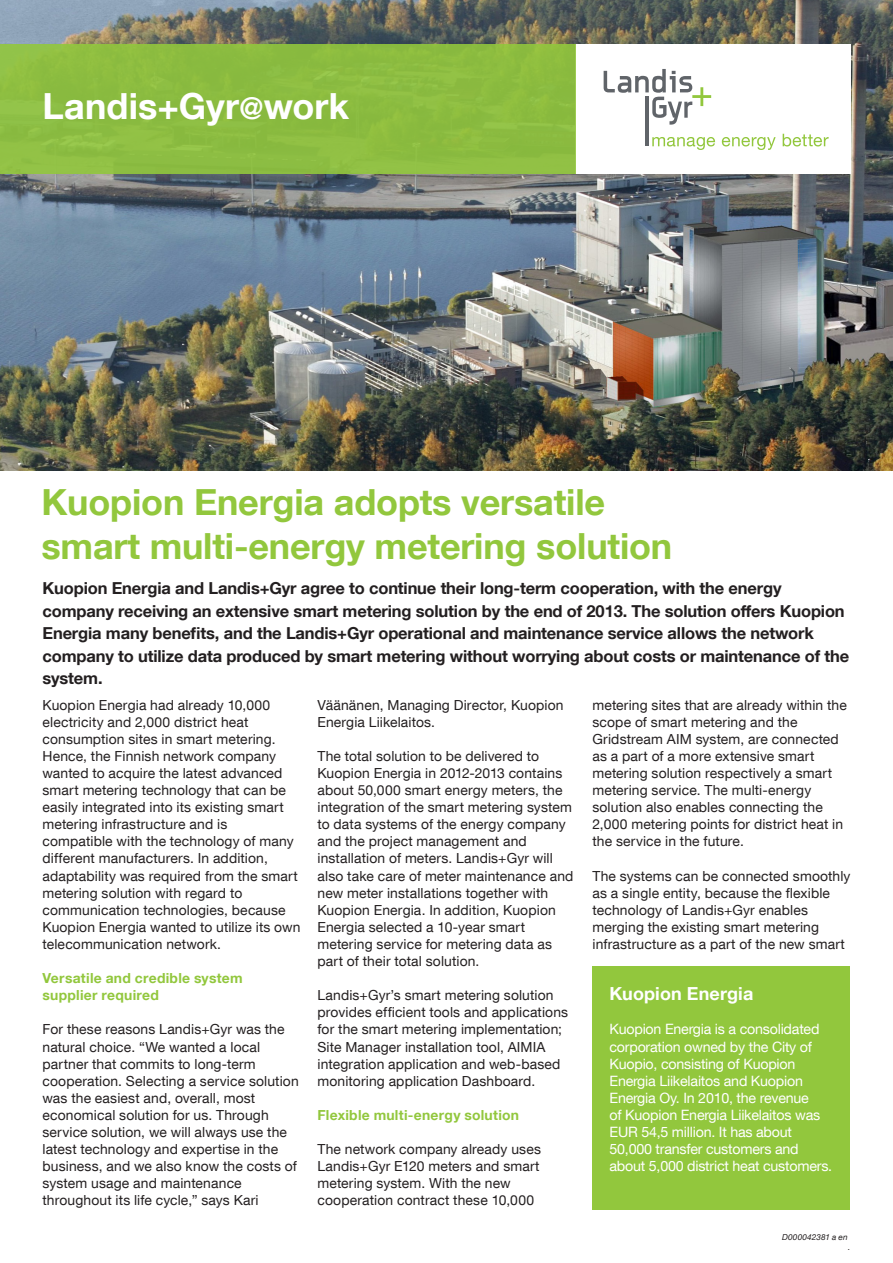
<style>
.page{position:relative;width:893px;height:1263px;background:#fff}
.page>*{position:absolute;margin:0;border:0;box-sizing:border-box;transform-origin:0 0}
.Headline{font:700 36px/43.5px "Helvetica Neue LT Com";letter-spacing:-.005em;color:#92c73d}
.Headline-Balken{font:700 36px "Helvetica Neue LT Com";letter-spacing:.005em;color:#fff}
.t1{font:700 18px "Helvetica Neue LT Com";letter-spacing:.005em;color:#fff}
.Anlauf{font:700 16.5px/22.5px "Helvetica Neue LT Com";letter-spacing:-.01em;color:#231f20}
.Fließtext_weiß{font:14.25px/17.1px "Helvetica Neue LT Com";letter-spacing:-.015em;color:#fff}
.Fließtext{font:13.8px/17.1px "Helvetica Neue LT Com";letter-spacing:.01em;color:#231f20}
.Fließtext-2{font:700 13.8px/17.1px "Helvetica Neue LT Com";letter-spacing:.02em;color:#92c73d}
.t2{font:italic 8.25px "Helvetica Neue LT Com";letter-spacing:.02em;color:#231f20}
.s1{font-size:30px}
</style>
<div class="page">
<img style="left:0;top:0;width:893px;height:470px">
<div style="left:575px;top:45px;width:275px;height:129px;background:#fff"></div>
<div style="left:0;top:45px;width:575px;height:129px;background:#8cbc40"></div>
<svg style="left:652px;top:137px;width:63px;height:13px"></svg>
<svg style="left:722px;top:137px;width:54px;height:13px"></svg>
<svg style="left:783px;top:134px;width:46px;height:12px"></svg>
<svg style="left:604px;top:69px;width:107px;height:56px"></svg>
<hr style="left:645px;top:97px;width:4px;height:49px;background:#606469">
<div style="left:592px;top:966px;width:258px;height:243px;background:#92c73d"></div>
<p class="Headline-Balken" style="left:43px;top:84px;width:308px">Landis+Gyr<span class="s1">@</span>work</p>
<p class="Headline" style="left:41px;top:480px;width:632px">Kuopion Energia adopts versatile smart multi-energy metering solution</p>
<p class="Anlauf" style="left:43px;top:577px;width:808px">Kuopion Energia and Landis+Gyr agree to continue their long-term cooperation, with the energy company receiving an extensive smart metering solution by the end of 2013. The solution offers Kuopion Energia many benefits, and the Landis+Gyr operational and maintenance service allows the network company to utilize data produced by smart metering without worrying about costs or maintenance of the system.</p>
<p class="Fließtext" style="left:43px;top:696px;width:259px">Kuopion Energia had already 10,000 electricity and 2,000 district heat consumption sites in smart metering.<br>Hence, the Finnish network company wanted to acquire the latest advanced smart metering technology that can be easily integrated into its existing smart metering infrastructure and is compatible with the technology of many different manufacturers. In addition, adaptability was required from the smart metering solution with regard to communication technologies, because Kuopion Energia wanted to utilize its own telecommunication network.</p>
<p class="Fließtext-2" style="left:43px;top:969px;width:202px">Versatile and credible system supplier required</p>
<p class="Fließtext" style="left:43px;top:1021px;width:258px">For these reasons Landis+Gyr was the natural choice. “We wanted a local partner that commits to long-term cooperation. Selecting a service solution was the easiest and, overall, most economical solution for us. Through service solution, we will always use the latest technology and expertise in the business, and we also know the costs of system usage and maintenance throughout its life cycle,” says Kari</p>
<p class="Fließtext" style="left:317px;top:696px;width:248px">Väänänen, Managing Director, Kuopion<br>Energia Liikelaitos.</p>
<p class="Fließtext" style="left:317px;top:747px;width:257px">The total solution to be delivered to Kuopion Energia in 2012-2013 contains about 50,000 smart energy meters, the integration of the smart metering system to data systems of the energy company and the project management and installation of meters. Landis+Gyr will also take care of meter maintenance and new meter installations together with Kuopion Energia. In addition, Kuopion Energia selected a 10-year smart metering service for metering data as part of their total solution.</p>
<p class="Fließtext" style="left:317px;top:986px;width:252px">Landis+Gyr’s smart metering solution provides efficient tools and applications for the smart metering implementation; Site Manager installation tool, AIMIA integration application and web-based monitoring application Dashboard.</p>
<p class="Fließtext-2" style="left:317px;top:1106px;width:203px">Flexible multi-energy solution</p>
<p class="Fließtext" style="left:317px;top:1140px;width:225px">The network company already uses<br>Landis+Gyr E120 meters and smart metering system. With the new cooperation contract these 10,000</p>
<p class="Fließtext" style="left:592px;top:696px;width:256px">metering sites that are already within the scope of smart metering and the Gridstream AIM system, are connected as a part of a more extensive smart metering solution respectively a smart metering service. The multi-energy solution also enables connecting the 2,000 metering points for district heat in the service in the future.</p>
<p class="Fließtext" style="left:592px;top:867px;width:259px">The systems can be connected smoothly as a single entity, because the flexible technology of Landis+Gyr enables merging the existing smart metering infrastructure as a part of the new smart</p>
<p class="t1" style="left:609px;top:982px;width:145px">Kuopion Energia</p>
<p class="Fließtext_weiß" style="left:609px;top:1020px;width:224px">Kuopion Energia is a consolidated corporation owned by the City of<br>Kuopio, consisting of Kuopion<br>Energia Liikelaitos and Kuopion<br>Energia Oy. In 2010, the revenue<br>of Kuopion Energia Liikelaitos was<br>EUR 54,5 million. It has about<br>50,000 transfer customers and about 5,000 district heat customers.</p>
<p class="t2" style="left:782px;top:1232px;width:67px">D000042381 a en</p>
<p class="t2" style="left:848px;top:1241px;width:4px">.</p>
</div>
